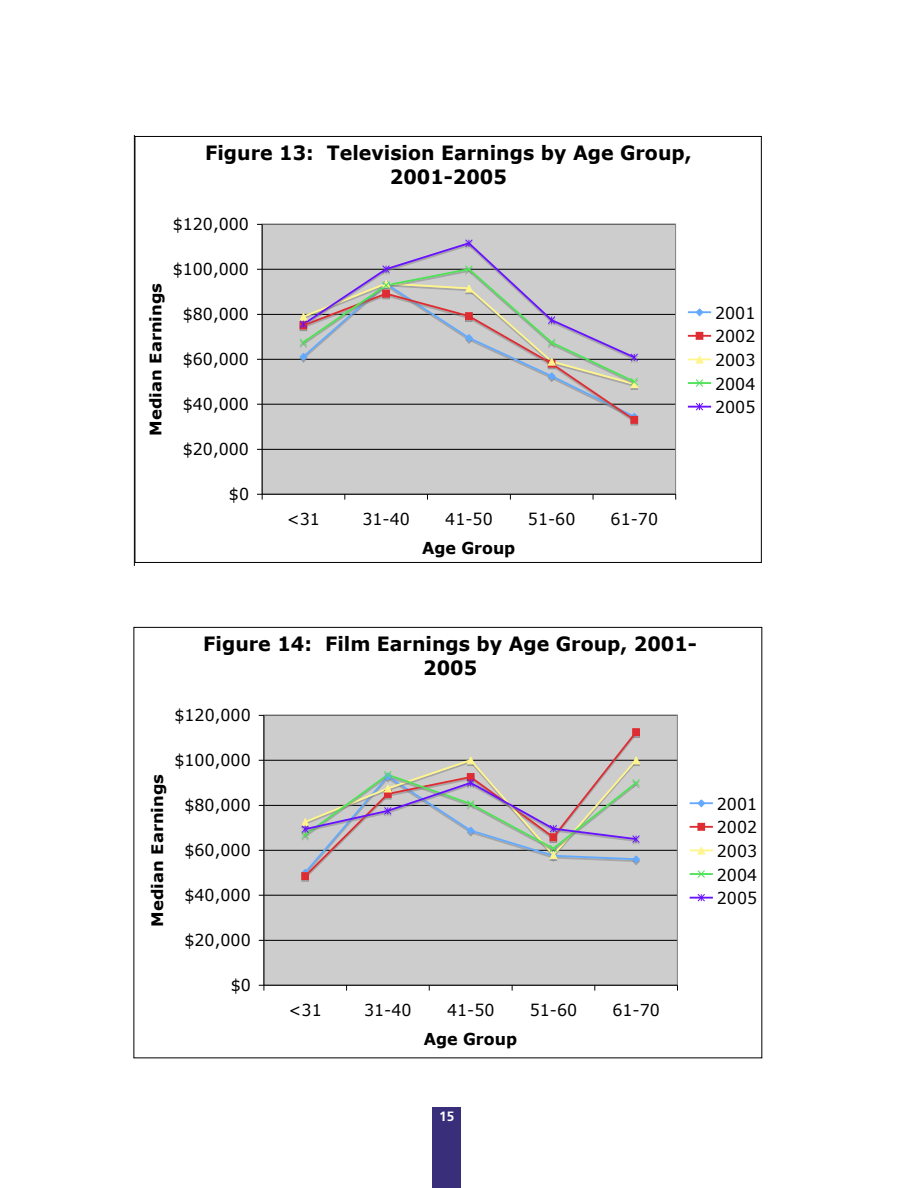
<style>
.page{position:relative;width:918px;height:1188px;background:#fff}
.page>*{position:absolute;margin:0;border:0;box-sizing:border-box;transform-origin:0 0}
.t1{font:700 19.65px/24px "Verdana";color:#000;text-align:center}
.t2{font:16.5px/23.5px "Verdana";color:#000;text-align:justify}
.t3{font:700 16.5px "Verdana";color:#000}
.t4{font:700 15.9px "Verdana";color:#000;scale:1.04 1}
.t5{font:700 13.5px "Frutiger";color:#fff}
</style>
<div class="page">
<div style="left:433px;top:1107px;width:28px;height:81px;background:#392e7a"></div>
<svg style="left:134px;top:136px;width:543px;height:430px"></svg>
<div style="left:262px;top:224px;width:414px;height:270px;background:#cdcdcd"></div>
<hr style="left:262px;top:449px;width:414px;height:1px;background:#000">
<hr style="left:262px;top:404px;width:414px;height:1px;background:#000">
<hr style="left:262px;top:359px;width:414px;height:1px;background:#000">
<hr style="left:262px;top:314px;width:414px;height:1px;background:#000">
<hr style="left:262px;top:269px;width:414px;height:1px;background:#000">
<hr style="left:262px;top:224px;width:1px;height:270px;background:#000">
<hr style="left:262px;top:494px;width:414px;height:1px;background:#000">
<svg style="left:257px;top:494px;width:6px;height:6px"></svg>
<div style="left:630px;top:418px;width:8px;height:8px;border:1px solid #7f7f7f"></div>
<svg style="left:299px;top:239px;width:340px;height:185px"></svg>
<hr style="left:688px;top:311px;width:23px;height:2px;background:#63aafe">
<svg style="left:695px;top:308px;width:9px;height:9px"></svg>
<hr style="left:688px;top:335px;width:23px;height:2px;background:#dd2d32">
<div style="left:696px;top:332px;width:7px;height:7px;background:#dd2d32"></div>
<div style="left:696px;top:332px;width:7px;height:8px;border:1px solid #dd2d32"></div>
<svg style="left:688px;top:356px;width:23px;height:8px"></svg>
<hr style="left:688px;top:382px;width:23px;height:2px;background:#4ee257">
<svg style="left:695px;top:379px;width:9px;height:8px"></svg>
<hr style="left:688px;top:406px;width:23px;height:2px;background:#6711ff">
<svg style="left:695px;top:403px;width:9px;height:8px"></svg>
<div style="left:264px;top:715px;width:413px;height:270px;background:#cdcdcd"></div>
<hr style="left:264px;top:940px;width:413px;height:1px;background:#000">
<hr style="left:264px;top:895px;width:413px;height:1px;background:#000">
<hr style="left:264px;top:850px;width:413px;height:1px;background:#000">
<hr style="left:264px;top:805px;width:413px;height:1px;background:#000">
<hr style="left:264px;top:760px;width:413px;height:1px;background:#000">
<hr style="left:264px;top:715px;width:1px;height:270px;background:#000">
<hr style="left:264px;top:985px;width:413px;height:1px;background:#000">
<svg style="left:259px;top:985px;width:6px;height:6px"></svg>
<div style="left:301px;top:874px;width:8px;height:8px;border:1px solid #7f7f7f"></div>
<div style="left:632px;top:728px;width:8px;height:8px;border:1px solid #dd2d32"></div>
<svg style="left:300px;top:730px;width:341px;height:151px"></svg>
<hr style="left:690px;top:802px;width:23px;height:2px;background:#63aafe">
<svg style="left:697px;top:799px;width:9px;height:9px"></svg>
<hr style="left:690px;top:826px;width:23px;height:2px;background:#dd2d32">
<div style="left:698px;top:823px;width:7px;height:7px;background:#dd2d32"></div>
<div style="left:697px;top:823px;width:8px;height:8px;border:1px solid #dd2d32"></div>
<svg style="left:690px;top:847px;width:23px;height:8px"></svg>
<hr style="left:690px;top:873px;width:23px;height:2px;background:#4ee257">
<svg style="left:697px;top:870px;width:9px;height:8px"></svg>
<hr style="left:690px;top:897px;width:23px;height:2px;background:#6711ff">
<svg style="left:697px;top:894px;width:9px;height:8px"></svg>
<p class="t1" style="left:205px;top:143px;width:488px">Figure 13: Television Earnings by Age Group,<br>2001-2005</p>
<p class="t2" style="left:173px;top:213px;width:78px">$120,000</p>
<p class="t4" style="left:149px;top:436px;width:148px;rotate:-90deg">Median Earnings</p>
<p class="t2" style="left:173px;top:258px;width:78px">$100,000</p>
<p class="t2" style="left:183px;top:303px;width:68px">$80,000</p>
<p class="t2" style="left:183px;top:348px;width:68px">$60,000</p>
<p class="t2" style="left:183px;top:393px;width:68px">$40,000</p>
<p class="t2" style="left:183px;top:438px;width:68px">$20,000</p>
<p class="t2" style="left:229px;top:483px;width:22px">$0</p>
<p class="t2" style="left:287px;top:509px;width:35px">&lt;31</p>
<p class="t2" style="left:362px;top:509px;width:49px">31-40</p>
<p class="t2" style="left:445px;top:509px;width:49px">41-50</p>
<p class="t2" style="left:528px;top:509px;width:49px">51-60</p>
<p class="t2" style="left:611px;top:509px;width:49px">61-70</p>
<p class="t3" style="left:422px;top:542px;width:95px">Age Group</p>
<p class="t2" style="left:715px;top:302px;width:42px">2001<br>2002<br>2003<br>2004<br>2005</p>
<p class="t1" style="left:203px;top:634px;width:495px">Figure 14: Film Earnings by Age Group, 2001-<br>2005</p>
<p class="t2" style="left:174px;top:704px;width:78px">$120,000</p>
<p class="t4" style="left:151px;top:927px;width:148px;rotate:-90deg">Median Earnings</p>
<p class="t2" style="left:174px;top:749px;width:78px">$100,000</p>
<p class="t2" style="left:184px;top:794px;width:68px">$80,000</p>
<p class="t2" style="left:184px;top:839px;width:68px">$60,000</p>
<p class="t2" style="left:184px;top:884px;width:68px">$40,000</p>
<p class="t2" style="left:184px;top:929px;width:68px">$20,000</p>
<p class="t2" style="left:231px;top:974px;width:22px">$0</p>
<p class="t2" style="left:289px;top:1000px;width:35px">&lt;31</p>
<p class="t2" style="left:364px;top:1000px;width:49px">31-40</p>
<p class="t2" style="left:447px;top:1000px;width:49px">41-50</p>
<p class="t2" style="left:530px;top:1000px;width:49px">51-60</p>
<p class="t2" style="left:612px;top:1000px;width:49px">61-70</p>
<p class="t3" style="left:424px;top:1033px;width:95px">Age Group</p>
<p class="t2" style="left:717px;top:793px;width:42px">2001<br>2002<br>2003<br>2004<br>2005</p>
<p class="t5" style="left:439px;top:1108px;width:15px">15</p>
</div>
